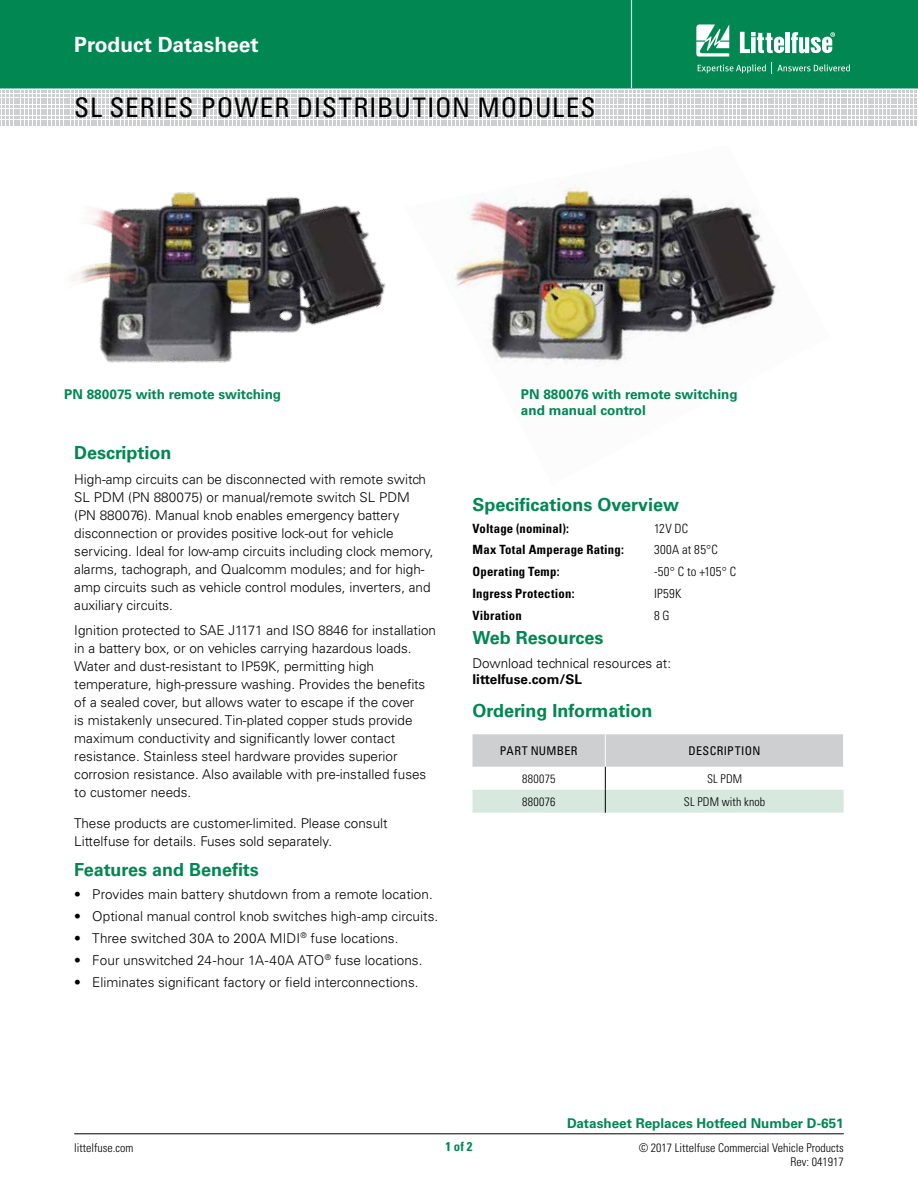
<style>
.page{position:relative;width:918px;height:1188px;background:#fff}
.page>*{position:absolute;margin:0;border:0;box-sizing:border-box;transform-origin:0 0}
.t1{font:condensed 27px "Univers LT Std";letter-spacing:.03em;color:#000}
.t2{font:700 21px "Univers LT Std";color:#fff}
.t3{font:700 18px "Univers LT Std";color:#008752}
.t4{font:300 13.5px/18px "Univers LT Std";color:#000}
.t5{font:700 13.5px/16.2px "Univers LT Std";color:#008752}
.t6{font:700 13.5px "Univers LT Std";color:#000}
.t7{font:700 condensed 12.75px "Univers LT Std";letter-spacing:.02em;color:#000}
.t8{font:300 condensed 12.75px "Univers LT Std";letter-spacing:.025em;color:#000}
.t9{font:700 condensed 12.75px "Univers LT Std";color:#008752}
.t10{font:300 condensed 12px/13.5px "Univers LT Std";color:#000;text-align:right}
.t11{font:condensed 12px "Univers LT Std";letter-spacing:.03em;color:#000}
</style>
<div class="page">
<div style="left:0;top:0;width:918px;height:88px;background:#008752"></div>
<hr style="left:631px;top:0;width:1px;height:88px;background:#fff">
<hr style="left:74px;top:1134px;width:770px;height:1px;background:#000">
<svg style="left:0;top:91px;width:917px;height:35px"></svg>
<svg style="left:696px;top:24px;width:33px;height:33px"></svg>
<hr style="left:786px;top:32px;width:4px;height:21px;background:#fff">
<svg style="left:791px;top:32px;width:44px;height:21px"></svg>
<svg style="left:740px;top:32px;width:44px;height:21px"></svg>
<svg style="left:698px;top:64px;width:68px;height:9px"></svg>
<svg style="left:772px;top:63px;width:78px;height:11px"></svg>
<img style="left:455px;top:183px;width:322px;height:183px">
<img style="left:17px;top:68px;width:394px;height:295px">
<svg style="left:472px;top:734px;width:372px;height:79px"></svg>
<h2 class="t2" style="left:74px;top:32px;width:186px">Product Datasheet</h2>
<h1 class="t1" style="left:74px;top:91px;width:523px">SL SERIES POWER DISTRIBUTION MODULES</h1>
<p class="t5" style="left:64px;top:386px;width:218px">PN 880075 with remote switching</p>
<p class="t5" style="left:521px;top:386px;width:218px">PN 880076 with remote switching and manual control</p>
<h3 class="t3" style="left:74px;top:442px;width:99px">Description</h3>
<p class="t4" style="left:74px;top:470px;width:361px">High-amp circuits can be disconnected with remote switch SL PDM (PN 880075) or manual/remote switch SL PDM (PN 880076). Manual knob enables emergency battery disconnection or provides positive lock-out for vehicle servicing. Ideal for low-amp circuits including clock memory, alarms, tachograph, and Qualcomm modules; and for high&shy;amp circuits such as vehicle control modules, inverters, and auxiliary circuits.</p>
<p class="t4" style="left:74px;top:621px;width:363px">Ignition protected to SAE J1171 and ISO 8846 for installation in a battery box, or on vehicles carrying hazardous loads.<br>Water and dust-resistant to IP59K, permitting high temperature, high-pressure washing. Provides the benefits of a sealed cover, but allows water to escape if the cover<br>is mistakenly unsecured. Tin-plated copper studs provide maximum conductivity and significantly lower contact resistance. Stainless steel hardware provides superior corrosion resistance. Also available with pre-installed fuses to customer needs.</p>
<p class="t4" style="left:74px;top:814px;width:315px">These products are customer-limited. Please consult<br>Littelfuse for details. Fuses sold separately.</p>
<h3 class="t3" style="left:74px;top:859px;width:186px">Features and Benefits</h3>
<p class="t4" style="left:74px;top:885px;width:360px">• Provides main battery shutdown from a remote location.</p>
<p class="t4" style="left:74px;top:907px;width:366px">• Optional manual control knob switches high-amp circuits.</p>
<p class="t4" style="left:74px;top:929px;width:326px">• Three switched 30A to 200A MIDI<sup>®</sup> fuse locations.</p>
<p class="t4" style="left:74px;top:951px;width:350px">• Four unswitched 24-hour 1A-40A ATO<sup>®</sup> fuse locations.</p>
<p class="t4" style="left:74px;top:973px;width:346px">• Eliminates significant factory or field interconnections.</p>
<h3 class="t3" style="left:472px;top:494px;width:208px">Specifications Overview</h3>
<p class="t7" style="left:472px;top:520px;width:98px">Voltage (nominal):</p>
<p class="t8" style="left:654px;top:520px;width:36px">12V DC</p>
<p class="t7" style="left:473px;top:542px;width:153px">Max Total Amperage Rating:</p>
<p class="t8" style="left:654px;top:542px;width:65px">300A at 85°C</p>
<p class="t7" style="left:473px;top:564px;width:89px">Operating Temp:</p>
<p class="t8" style="left:654px;top:564px;width:84px">-50° C to +105° C</p>
<p class="t7" style="left:473px;top:585px;width:104px">Ingress Protection:</p>
<p class="t8" style="left:654px;top:586px;width:29px">IP59K</p>
<p class="t7" style="left:473px;top:607px;width:51px">Vibration</p>
<p class="t8" style="left:654px;top:607px;width:17px">8 G</p>
<h3 class="t3" style="left:472px;top:627px;width:132px">Web Resources</h3>
<p class="t4" style="left:472px;top:654px;width:200px">Download technical resources at:</p>
<p class="t6" style="left:472px;top:671px;width:111px">littelfuse.com/SL</p>
<h3 class="t3" style="left:472px;top:700px;width:181px">Ordering Information</h3>
<p class="t11" style="left:500px;top:743px;width:79px">PART NUMBER</p>
<p class="t11" style="left:689px;top:743px;width:73px">DESCRIPTION</p>
<p class="t10" style="left:522px;top:772px;width:35px">880075</p>
<p class="t10" style="left:707px;top:772px;width:37px">SL PDM</p>
<p class="t10" style="left:522px;top:795px;width:35px">880076</p>
<p class="t10" style="left:684px;top:795px;width:83px">SL PDM with knob</p>
<p class="t5" style="left:567px;top:1115px;width:278px">Datasheet Replaces Hotfeed Number D-651</p>
<p class="t10" style="left:74px;top:1141px;width:61px">littelfuse.com</p>
<p class="t9" style="left:445px;top:1139px;width:29px">1 of 2</p>
<p class="t10" style="left:639px;top:1141px;width:207px">© 2017 Littelfuse Commercial Vehicle Products<br>Rev: 041917</p>
</div>
